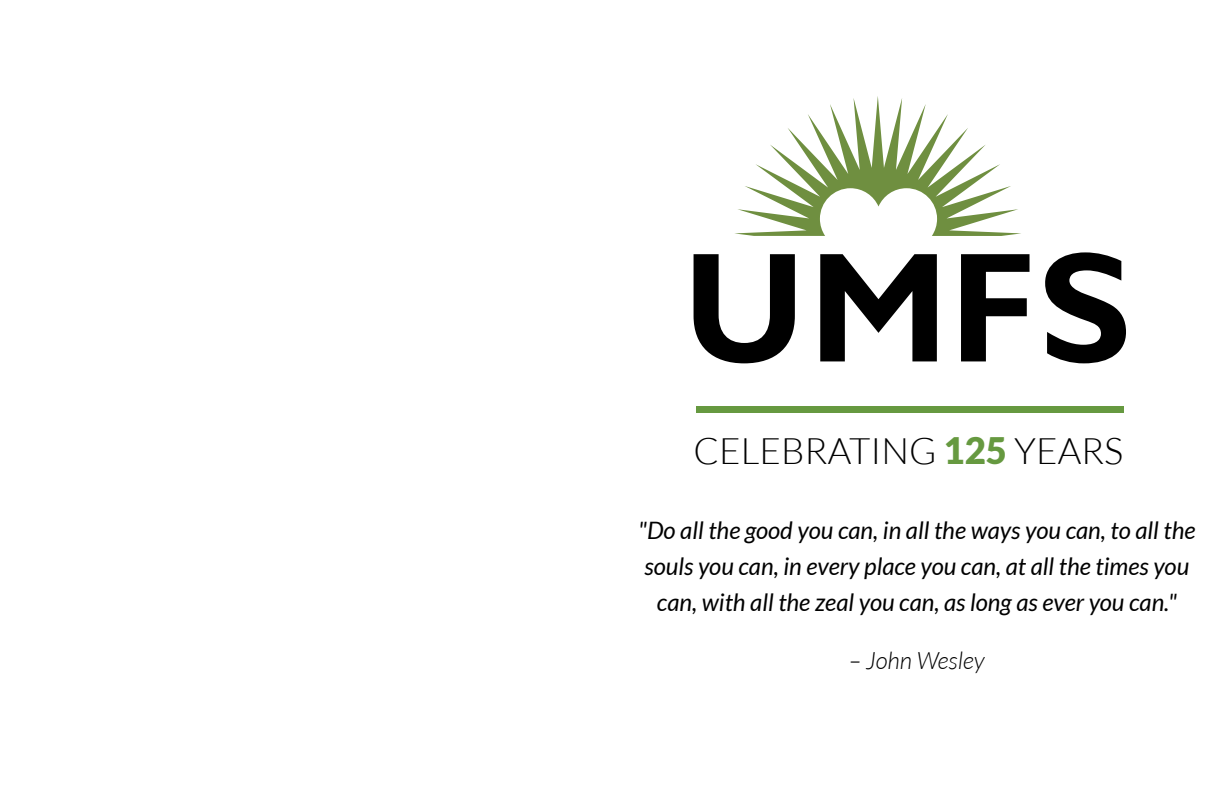
<style>
.page{position:relative;width:1224px;height:792px;background:#fff}
.page>*{position:absolute;margin:0;border:0;box-sizing:border-box;transform-origin:0 0}
.t1{font:300 36.6px "Lato";color:#000}
.t2{font:italic 24px/36px "Lato";color:#000;text-align:center}
.t3{font:italic 300 24px "Lato";color:#000}
.s1{font-weight:900;color:#669940}
</style>
<div class="page">
<svg style="left:735px;top:96px;width:286px;height:140px"></svg>
<svg style="left:694px;top:254px;width:101px;height:109px"></svg>
<svg style="left:961px;top:254px;width:69px;height:107px"></svg>
<svg style="left:1045px;top:252px;width:81px;height:111px"></svg>
<svg style="left:820px;top:254px;width:117px;height:107px"></svg>
<div style="left:696px;top:406px;width:427px;height:6px;background:#669940"></div>
<h1 class="t1" style="left:694px;top:430px;width:431px">CELEBRATING <span class="s1">125</span> YEARS</h1>
<p class="t2" style="left:638px;top:514px;width:559px">"Do all the good you can, in all the ways you can, to all the souls you can, in every place you can, at all the times you can, with all the zeal you can, as long as ever you can."</p>
<p class="t3" style="left:849px;top:651px;width:137px">– John Wesley</p>
</div>
